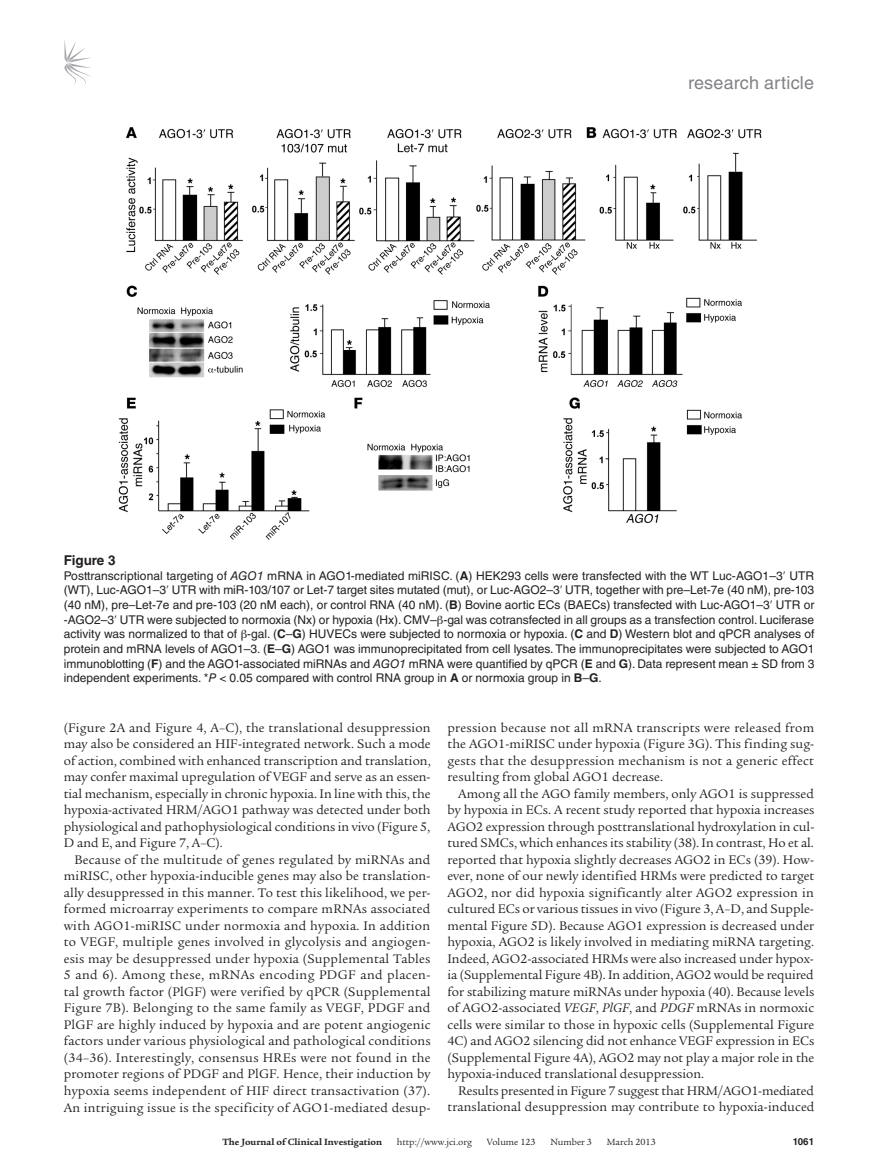
<style>
.page{position:relative;width:878px;height:1175px;background:#fff}
.page>*{position:absolute;margin:0;border:0;box-sizing:border-box;transform-origin:0 0}
.t1{font:18px "Helvetica LT Std";letter-spacing:.01em;color:#808285}
.t2{font:13.5px/16.5px "Legacy Serif Std";color:#231f20;text-align:justify}
.t3{font:700 13.5px "Helvetica LT Std";color:#231f20}
.t4{font:12px/14.7px "Helvetica LT Std";color:#231f20;text-align:justify}
.t5{font:9.75px "Legacy Serif Std";color:#231f20}
.t6{font:700 9.75px "Legacy Serif Std";color:#231f20}
.t7{font:700 9.75px "Helvetica LT Std";color:#231f20}
.s1{font-style:italic}
.s2{font-weight:700}
</style>
<div class="page">
<svg style="left:64px;top:40px;width:27px;height:45px"></svg>
<img style="left:118px;top:127px;width:643px;height:413px">
<h1 class="t1" style="left:688px;top:73px;width:127px">research article</h1>
<p class="t3" style="left:64px;top:552px;width:53px">Figure 3</p>
<p class="t4" style="left:64px;top:568px;width:752px">Posttranscriptional targeting of <span class="s1">AGO1</span> mRNA in AGO1-mediated miRISC. (<span class="s2">A</span>) HEK293 cells were transfected with the WT Luc-AGO1–3 UTR (WT), Luc-AGO1–3 UTR with miR-103/107 or Let-7 target sites mutated (mut), or Luc-AGO2–3 UTR, together with pre–Let-7e (40 nM), pre-103 (40 nM), pre–Let-7e and pre-103 (20 nM each), or control RNA (40 nM). (<span class="s2">B</span>) Bovine aortic ECs (BAECs) transfected with Luc-AGO1–3 UTR or -AGO2–3 UTR were subjected to normoxia (Nx) or hypoxia (Hx). CMV– -gal was cotransfected in all groups as a transfection control. Luciferase activity was normalized to that of -gal. (<span class="s2">C</span>–<span class="s2">G</span>) HUVECs were subjected to normoxia or hypoxia. (<span class="s2">C</span> and <span class="s2">D</span>) Western blot and qPCR analyses of protein and mRNA levels of AGO1–3. (<span class="s2">E</span>–<span class="s2">G</span>) AGO1 was immunoprecipitated from cell lysates. The immunoprecipitates were subjected to AGO1 immunoblotting (<span class="s2">F</span>) and the AGO1-associated miRNAs and <span class="s1">AGO1</span> mRNA were quantified by qPCR (<span class="s2">E</span> and <span class="s2">G</span>). Data represent mean ± SD from 3 independent experiments. *<span class="s1">P</span> &lt; 0.05 compared with control RNA group in <span class="s2">A</span> or normoxia group in <span class="s2">B</span>–<span class="s2">G</span>.</p>
<p class="t2" style="left:64px;top:719px;width:368px">(Figure 2A and Figure 4, A–C), the translational desuppression may also be considered an HIF-integrated network. Such a mode of action, combined with enhanced transcription and translation, may confer maximal upregulation of VEGF and serve as an essen&shy;tial mechanism, especially in chronic hypoxia. In line with this, the hypoxia-activated HRM/AGO1 pathway was detected under both physiological and pathophysiological conditions in vivo (Figure 5, D and E, and Figure 7, A–C).</p>
<p class="t2" style="left:64px;top:851px;width:368px;text-indent:11px">Because of the multitude of genes regulated by miRNAs and miRISC, other hypoxia-inducible genes may also be translation&shy;ally desuppressed in this manner. To test this likelihood, we per&shy;formed microarray experiments to compare mRNAs associated with AGO1-miRISC under normoxia and hypoxia. In addition to VEGF, multiple genes involved in glycolysis and angiogen&shy;esis may be desuppressed under hypoxia (Supplemental Tables 5 and 6). Among these, mRNAs encoding PDGF and placen&shy;tal growth factor (PlGF) were verified by qPCR (Supplemental Figure 7B). Belonging to the same family as VEGF, PDGF and PlGF are highly induced by hypoxia and are potent angiogenic factors under various physiological and pathological conditions (34–36). Interestingly, consensus HREs were not found in the promoter regions of PDGF and PlGF. Hence, their induction by hypoxia seems independent of HIF direct transactivation (37).<br>An intriguing issue is the specificity of AGO1-mediated desup-</p>
<p class="t2" style="left:447px;top:719px;width:368px">pression because not all mRNA transcripts were released from the AGO1-miRISC under hypoxia (Figure 3G). This finding sug&shy;gests that the desuppression mechanism is not a generic effect resulting from global AGO1 decrease.</p>
<p class="t2" style="left:447px;top:785px;width:368px;text-indent:11px">Among all the AGO family members, only AGO1 is suppressed by hypoxia in ECs. A recent study reported that hypoxia increases AGO2 expression through posttranslational hydroxylation in cul&shy;tured SMCs, which enhances its stability (38). In contrast, Ho et al. reported that hypoxia slightly decreases AGO2 in ECs (39). How&shy;ever, none of our newly identified HRMs were predicted to target AGO2, nor did hypoxia significantly alter AGO2 expression in cultured ECs or various tissues in vivo (Figure 3, A–D, and Supple&shy;mental Figure 5D). Because AGO1 expression is decreased under hypoxia, AGO2 is likely involved in mediating miRNA targeting.<br>Indeed, AGO2-associated HRMs were also increased under hypox&shy;ia (Supplemental Figure 4B). In addition, AGO2 would be required for stabilizing mature miRNAs under hypoxia (40). Because levels of AGO2-associated <span class="s1">VEGF</span>, <span class="s1">PlGF</span>, and <span class="s1">PDGF</span> mRNAs in normoxic cells were similar to those in hypoxic cells (Supplemental Figure 4C) and AGO2 silencing did not enhance VEGF expression in ECs (Supplemental Figure 4A), AGO2 may not play a major role in the hypoxia-induced translational desuppression.</p>
<p class="t2" style="left:447px;top:1082px;width:368px;text-align:right">Results presented in Figure 7 suggest that HRM/AGO1-mediated translational desuppression may contribute to hypoxia-induced</p>
<p class="t6" style="left:222px;top:1135px;width:161px">The Journal of Clinical Investigation</p>
<p class="t5" style="left:397px;top:1136px;width:77px">http://www.jci.org</p>
<p class="t5" style="left:486px;top:1136px;width:50px">Volume 123</p>
<p class="t5" style="left:550px;top:1136px;width:43px">Number 3</p>
<p class="t5" style="left:606px;top:1136px;width:51px">March 2013</p>
<p class="t7" style="left:793px;top:1135px;width:23px">1061</p>
</div>
